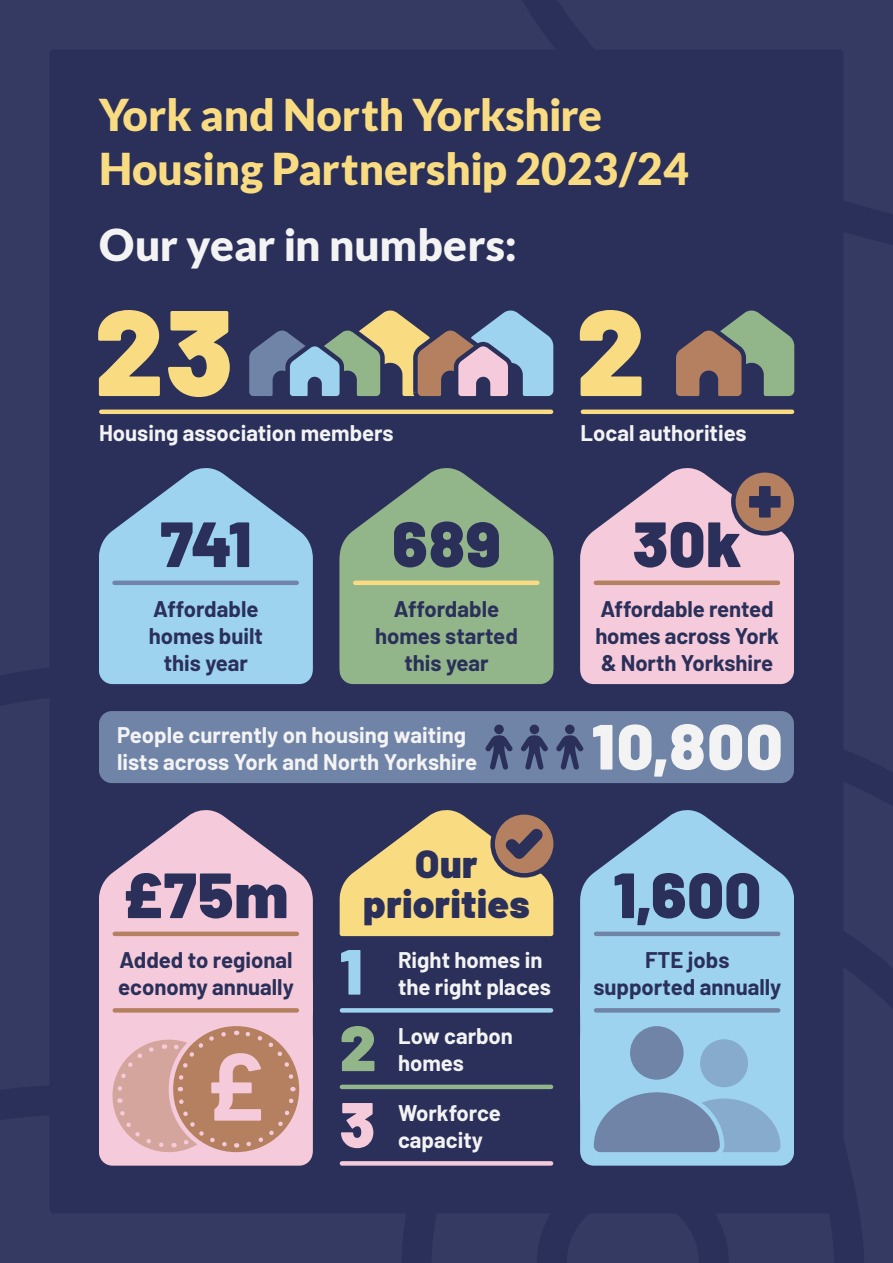
<style>
.page{position:relative;width:893px;height:1263px;background:#fff}
.page>*{position:absolute;margin:0;border:0;box-sizing:border-box;transform-origin:0 0}
.t1{font:900 121.5px "Barlow";color:#f9dc82}
.t2{font:900 63.75px "Barlow";letter-spacing:.015em;color:#2a305a}
.t3{font:900 63.75px "Barlow";color:#f3f3f3}
.t4{font:900 63.75px "Barlow";color:#f5cada}
.t5{font:900 63.75px "Barlow";color:#93b58a}
.t6{font:900 63.75px "Barlow";color:#9ed3f0}
.t7{font:900 43.8px/54px "Lato";color:#f9dc82}
.t8{font:900 43.8px "Lato";color:#f3f3f3}
.t9{font:900 39px/40.5px "Barlow";letter-spacing:.015em;color:#2a305a;text-align:center}
.t10{font:700 22.2px/27px "Barlow";color:#f3f3f3}
.t11{font:700 22.2px/27px "Barlow";color:#2a305a;text-align:center}
</style>
<div class="page">
<svg style="left:843px;top:779px;width:50px;height:150px;background:#333861"></svg>
<div style="left:0;top:779px;width:49px;height:313px;background:#353a62"></div>
<div style="left:0;top:1114px;width:407px;height:149px;background:#353a62"></div>
<svg style="left:431px;top:1213px;width:136px;height:50px;background:#323760"></svg>
<div style="left:0;top:0;width:893px;height:779px;background:#353a62"></div>
<div style="left:49px;top:50px;width:794px;height:1163px;background:#2a305a;border-radius:4px"></div>
<div style="left:99px;top:711px;width:695px;height:72px;background:#7084a8;border-radius:13px"></div>
<svg style="left:340px;top:470px;width:213px;height:214px;background:#83a082"></svg>
<svg style="left:99px;top:470px;width:214px;height:214px;fill:#9ed3f0"></svg>
<svg style="left:580px;top:470px;width:214px;height:214px;background:#deb9cb"></svg>
<svg style="left:99px;top:812px;width:214px;height:83px;fill:#f5cada"></svg>
<svg style="left:99px;top:1112px;width:214px;height:54px;background:#edc3d4"></svg>
<div style="left:99px;top:897px;width:214px;height:215px;background:#f5cada"></div>
<svg style="left:580px;top:812px;width:214px;height:83px;fill:#9ed3f0"></svg>
<div style="left:580px;top:897px;width:214px;height:32px;background:#9ed3f0"></div>
<hr style="left:101px;top:410px;width:450px;height:4px;background:#f9dc82">
<hr style="left:355px;top:581px;width:182px;height:4px;background:#f9dc82">
<hr style="left:115px;top:581px;width:182px;height:4px;background:#7084a8">
<div style="left:342px;top:1161px;width:209px;height:5px;background:#f5cada"></div>
<div style="left:342px;top:1084px;width:209px;height:5px;background:#93b58a"></div>
<svg style="left:342px;top:1008px;width:209px;height:4px"></svg>
<div style="left:342px;top:931px;width:209px;height:5px;background:#f9dc82"></div>
<hr style="left:596px;top:581px;width:182px;height:4px;background:#b48060">
<hr style="left:115px;top:932px;width:182px;height:4px;background:#b48060">
<div style="left:115px;top:1008px;width:182px;height:5px;background:#b48060"></div>
<hr style="left:583px;top:410px;width:209px;height:4px;background:#f9dc82">
<svg style="left:733px;top:470px;width:63px;height:63px;background:#9f745f"></svg>
<div style="left:731px;top:468px;width:68px;height:68px;border:4px solid #2a305a;border-radius:50%"></div>
<div style="left:490px;top:810px;width:68px;height:68px;border:4px solid #2a305a;border-radius:50%"></div>
<svg style="left:749px;top:486px;width:32px;height:32px"></svg>
<svg style="left:340px;top:810px;width:213px;height:124px"></svg>
<svg style="left:567px;top:929px;width:326px;height:334px"></svg>
<svg style="left:169px;top:1022px;width:135px;height:135px"></svg>
<svg style="left:115px;top:1028px;width:182px;height:122px;background:#cf9f93"></svg>
<div style="left:494px;top:725px;width:10px;height:9px;background:#2a305a;border-radius:50%"></div>
<svg style="left:485px;top:735px;width:28px;height:35px"></svg>
<div style="left:530px;top:725px;width:9px;height:9px;background:#2a305a;border-radius:50%"></div>
<svg style="left:521px;top:735px;width:27px;height:35px"></svg>
<div style="left:565px;top:725px;width:10px;height:9px;background:#2a305a;border-radius:50%"></div>
<svg style="left:556px;top:735px;width:27px;height:35px"></svg>
<svg style="left:676px;top:310px;width:118px;height:86px"></svg>
<svg style="left:249px;top:310px;width:304px;height:86px"></svg>
<h3 class="t7" style="left:99px;top:87px;width:591px">York and North Yorkshire<br>Housing Partnership 2023/24</h3>
<h3 class="t8" style="left:99px;top:219px;width:419px">Our year in numbers:</h3>
<h1 class="t1" style="left:95px;top:261px;width:139px">23</h1>
<h1 class="t1" style="left:577px;top:261px;width:69px">2</h1>
<p class="t10" style="left:99px;top:418px;width:296px">Housing association members</p>
<p class="t10" style="left:581px;top:418px;width:168px">Local authorities</p>
<h2 class="t2" style="left:161px;top:496px;width:92px">741</h2>
<h2 class="t2" style="left:392px;top:496px;width:110px">689</h2>
<h2 class="t2" style="left:633px;top:496px;width:110px">30k</h2>
<p class="t11" style="left:149px;top:593px;width:116px">Affordable homes built this year</p>
<p class="t11" style="left:595px;top:593px;width:185px;text-align:left">Affordable rented homes across York &amp; North Yorkshire</p>
<p class="t11" style="left:375px;top:593px;width:144px">Affordable homes started this year</p>
<p class="t10" style="left:117px;top:719px;width:361px">People currently on housing waiting lists across York and North Yorkshire</p>
<h2 class="t3" style="left:592px;top:699px;width:192px">10,800</h2>
<h3 class="t9" style="left:363px;top:840px;width:168px">Our priorities</h3>
<h2 class="t2" style="left:123px;top:847px;width:166px">£75m</h2>
<h2 class="t2" style="left:613px;top:847px;width:149px">1,600</h2>
<h2 class="t6" style="left:340px;top:924px;width:24px">1</h2>
<p class="t10" style="left:398px;top:944px;width:154px">Right homes in the right places</p>
<p class="t11" style="left:118px;top:944px;width:177px;text-align:left">Added to regional economy annually</p>
<p class="t11" style="left:593px;top:944px;width:190px">FTE jobs supported annually</p>
<h2 class="t5" style="left:340px;top:1000px;width:38px">2</h2>
<h2 class="t4" style="left:340px;top:1077px;width:37px">3</h2>
<p class="t10" style="left:398px;top:1021px;width:117px">Low carbon homes</p>
<p class="t10" style="left:398px;top:1097px;width:104px">Workforce capacity</p>
</div>
